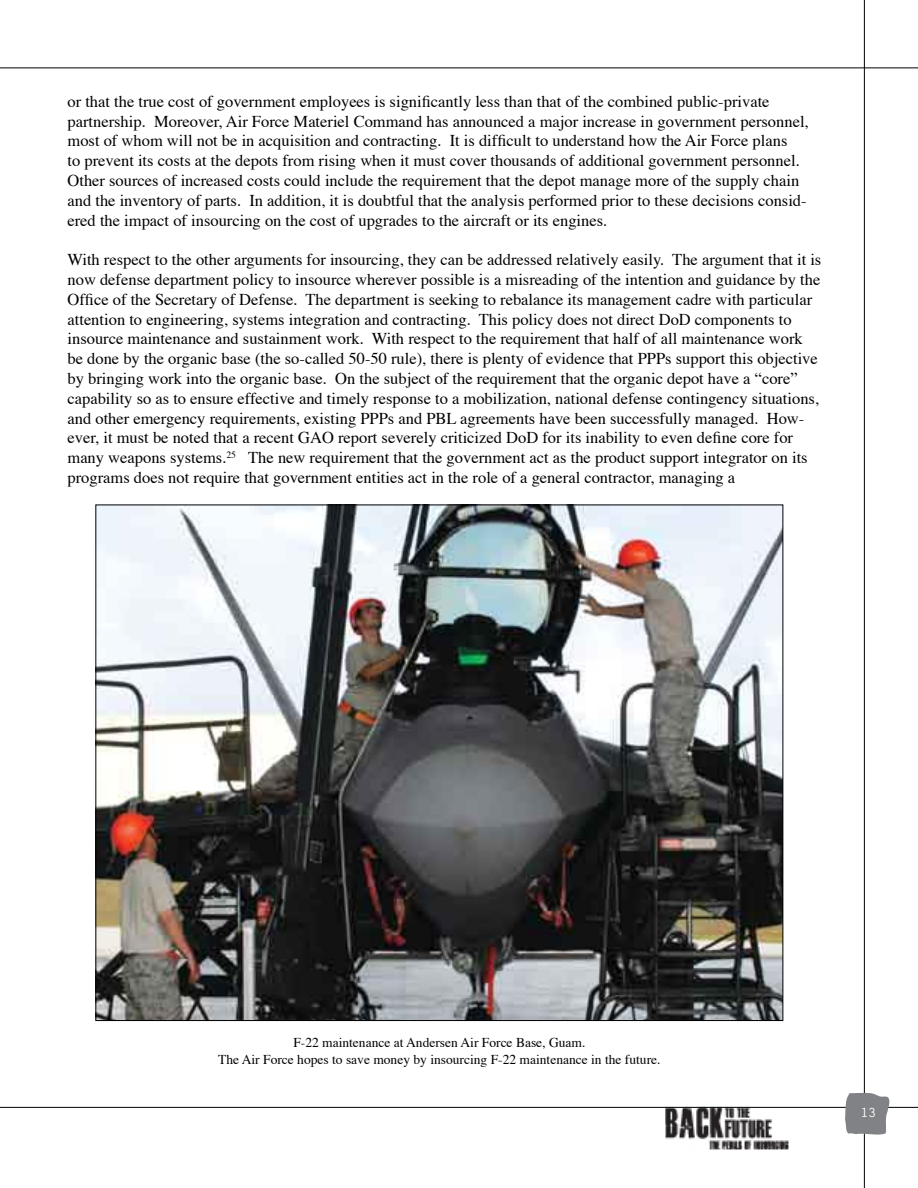
<style>
.page{position:relative;width:918px;height:1188px;background:#fff}
.page>*{position:absolute;margin:0;border:0;box-sizing:border-box;transform-origin:0 0}
.t1{font:16.5px/19.8px "Times";color:#000}
.t2{font:13.5px/16.2px "Times";color:#000;text-align:center}
.t3{font:700 12.6px "Letter Gothic Std";color:#fff}
</style>
<div class="page">
<img style="left:665px;top:1106px;width:132px;height:44px">
<hr style="left:0;top:1107px;width:918px;height:1px;background:#000">
<hr style="left:0;top:68px;width:918px;height:1px;background:#000">
<hr style="left:864px;top:0;width:1px;height:1188px;background:#000">
<svg style="left:845px;top:1093px;width:47px;height:43px"></svg>
<img style="left:97px;top:507px;width:684px;height:512px">
<p class="t1" style="left:68px;top:90px;width:743px">or that the true cost of government employees is significantly less than that of the combined public-private partnership. Moreover, Air Force Materiel Command has announced a major increase in government personnel, most of whom will not be in acquisition and contracting. It is difficult to understand how the Air Force plans<br>to prevent its costs at the depots from rising when it must cover thousands of additional government personnel.<br>Other sources of increased costs could include the requirement that the depot manage more of the supply chain and the inventory of parts. In addition, it is doubtful that the analysis performed prior to these decisions consid&shy;ered the impact of insourcing on the cost of upgrades to the aircraft or its engines.</p>
<p class="t1" style="left:67px;top:248px;width:755px">With respect to the other arguments for insourcing, they can be addressed relatively easily. The argument that it is now defense department policy to insource wherever possible is a misreading of the intention and guidance by the Office of the Secretary of Defense. The department is seeking to rebalance its management cadre with particular attention to engineering, systems integration and contracting. This policy does not direct DoD components to insource maintenance and sustainment work. With respect to the requirement that half of all maintenance work be done by the organic base (the so-called 50-50 rule), there is plenty of evidence that PPPs support this objective by bringing work into the organic base. On the subject of the requirement that the organic depot have a “core” capability so as to ensure effective and timely response to a mobilization, national defense contingency situations, and other emergency requirements, existing PPPs and PBL agreements have been successfully managed. How&shy;ever, it must be noted that a recent GAO report severely criticized DoD for its inability to even define core for many weapons systems.<sup>25</sup> The new requirement that the government act as the product support integrator on its programs does not require that government entities act in the role of a general contractor, managing a</p>
<p class="t2" style="left:218px;top:1034px;width:444px">F-22 maintenance at Andersen Air Force Base, Guam.<br>The Air Force hopes to save money by insourcing F-22 maintenance in the future.</p>
<p class="t3" style="left:861px;top:1105px;width:17px">13</p>
</div>
